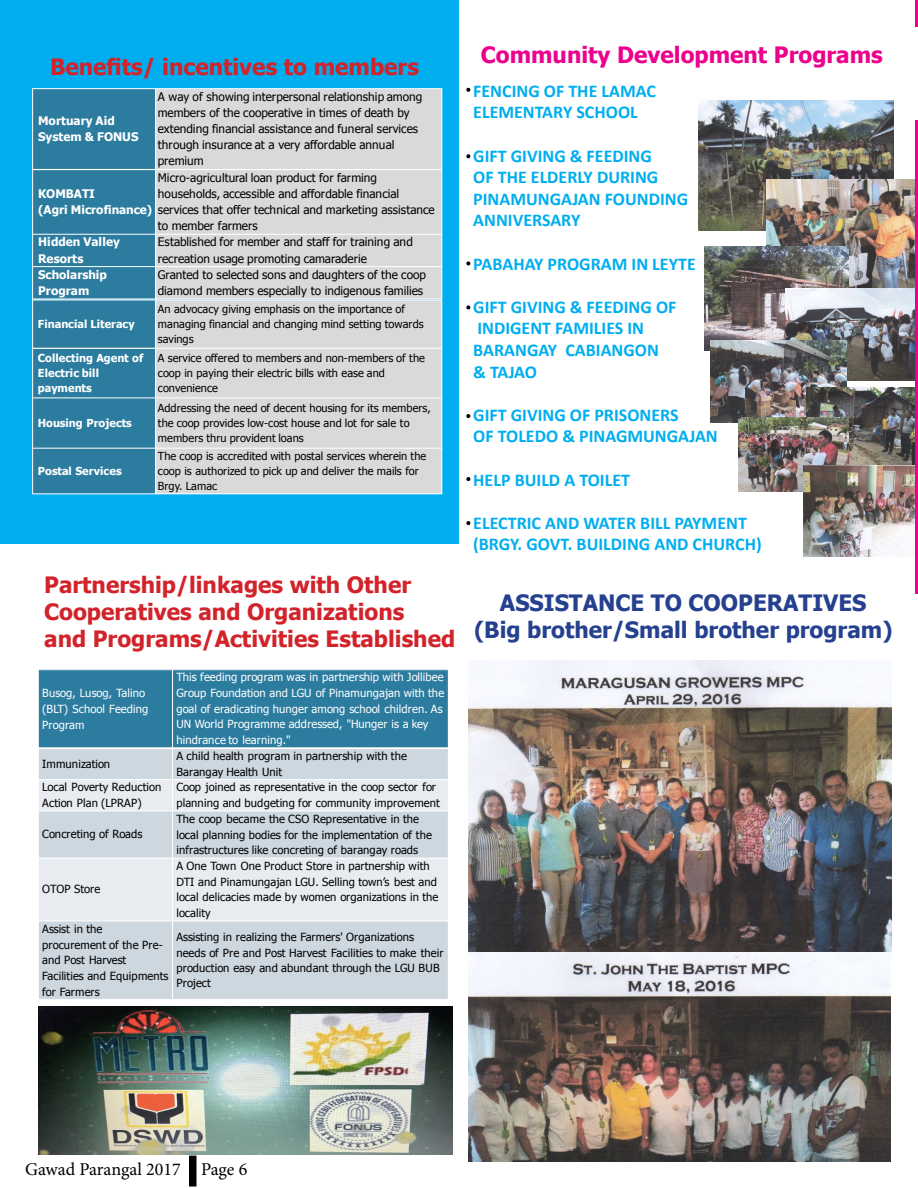
<style>
.page{position:relative;width:918px;height:1188px;background:#fff}
.page>*{position:absolute;margin:0;border:0;box-sizing:border-box;transform-origin:0 0}
.t1{font:700 22.5px/27px "Tahoma";color:#d2232a}
.t2{font:700 22.5px/27px "Tahoma";color:#25408f;text-align:center}
.t3{font:700 22.5px "Tahoma";color:#ec008c}
.t4{font:700 18px/21.6px "Calibri";color:#00aeef}
.t5{font:18px "Minion Pro";color:#000}
.t6{font:11.85px/16.2px "Tahoma";color:#000}
.t7{font:700 11.85px/16.2px "Tahoma";color:#fff}
.t8{font:11.25px/15.8px "Tahoma";letter-spacing:.01em;color:#000}
.t9{font:11.25px/15.8px "Tahoma";letter-spacing:.01em;color:#fff}
.t10{font:10.95px/15.1px "Tahoma";letter-spacing:.005em;color:#000}
.t11{font:700 10.95px/15.1px "Tahoma";color:#fff}
</style>
<div class="page">
<div style="left:189px;top:1156px;width:7px;height:30px;background:#000"></div>
<div style="left:0;top:0;width:459px;height:544px;background:#00aeef"></div>
<div style="left:33px;top:89px;width:123px;height:81px;background:#2c7c9f"></div>
<div style="left:156px;top:89px;width:286px;height:81px;background:#d9d9d9"></div>
<div style="left:33px;top:170px;width:123px;height:64px;background:#2c7c9f"></div>
<div style="left:156px;top:170px;width:286px;height:64px;background:#d9d9d9"></div>
<div style="left:33px;top:234px;width:123px;height:33px;background:#2c7c9f"></div>
<div style="left:156px;top:234px;width:286px;height:33px;background:#d9d9d9"></div>
<div style="left:33px;top:267px;width:123px;height:32px;background:#2c7c9f"></div>
<div style="left:156px;top:267px;width:286px;height:32px;background:#d9d9d9"></div>
<hr style="left:155px;top:88px;width:1px;height:211px;background:#fff">
<hr style="left:32px;top:169px;width:410px;height:1px;background:#fff">
<hr style="left:32px;top:234px;width:410px;height:1px;background:#fff">
<hr style="left:32px;top:266px;width:410px;height:1px;background:#fff">
<hr style="left:32px;top:88px;width:1px;height:211px;background:#fff">
<hr style="left:442px;top:88px;width:1px;height:211px;background:#fff">
<hr style="left:32px;top:88px;width:410px;height:1px;background:#fff">
<hr style="left:32px;top:299px;width:410px;height:1px;background:#fff">
<div style="left:33px;top:300px;width:123px;height:48px;background:#2c7c9f"></div>
<div style="left:156px;top:300px;width:286px;height:48px;background:#d9d9d9"></div>
<div style="left:33px;top:348px;width:123px;height:50px;background:#2c7c9f"></div>
<div style="left:156px;top:348px;width:286px;height:50px;background:#d9d9d9"></div>
<div style="left:33px;top:398px;width:123px;height:50px;background:#2c7c9f"></div>
<div style="left:156px;top:398px;width:286px;height:50px;background:#d9d9d9"></div>
<div style="left:33px;top:448px;width:123px;height:46px;background:#2c7c9f"></div>
<div style="left:156px;top:448px;width:286px;height:46px;background:#d9d9d9"></div>
<hr style="left:155px;top:300px;width:1px;height:194px;background:#fff">
<hr style="left:32px;top:348px;width:410px;height:1px;background:#fff">
<hr style="left:32px;top:398px;width:410px;height:1px;background:#fff">
<hr style="left:32px;top:448px;width:410px;height:1px;background:#fff">
<hr style="left:32px;top:300px;width:1px;height:194px;background:#fff">
<hr style="left:442px;top:300px;width:1px;height:194px;background:#fff">
<hr style="left:32px;top:300px;width:410px;height:1px;background:#fff">
<hr style="left:32px;top:494px;width:410px;height:1px;background:#fff">
<img style="left:698px;top:101px;width:196px;height:129px">
<img style="left:767px;top:180px;width:148px;height:108px">
<img style="left:704px;top:247px;width:145px;height:104px">
<img style="left:785px;top:288px;width:130px;height:92px">
<img style="left:711px;top:340px;width:135px;height:83px">
<img style="left:807px;top:388px;width:108px;height:78px">
<img style="left:738px;top:418px;width:111px;height:74px">
<img style="left:804px;top:466px;width:111px;height:91px">
<svg style="left:466px;top:88px;width:4px;height:4px"></svg>
<svg style="left:466px;top:154px;width:4px;height:4px"></svg>
<svg style="left:466px;top:261px;width:4px;height:5px"></svg>
<svg style="left:466px;top:305px;width:4px;height:5px"></svg>
<svg style="left:466px;top:414px;width:4px;height:4px"></svg>
<svg style="left:466px;top:477px;width:4px;height:4px"></svg>
<svg style="left:466px;top:521px;width:4px;height:4px"></svg>
<div style="left:38px;top:670px;width:135px;height:78px;background:#2c7c9f"></div>
<div style="left:173px;top:670px;width:275px;height:78px;background:#2c7c9f"></div>
<div style="left:38px;top:748px;width:135px;height:32px;background:#cdd7df"></div>
<div style="left:173px;top:748px;width:275px;height:32px;background:#cdd7df"></div>
<div style="left:38px;top:780px;width:135px;height:31px;background:#e8ecf0"></div>
<div style="left:173px;top:780px;width:275px;height:31px;background:#e8ecf0"></div>
<div style="left:38px;top:811px;width:135px;height:47px;background:#cdd7df"></div>
<div style="left:173px;top:811px;width:275px;height:47px;background:#cdd7df"></div>
<div style="left:38px;top:858px;width:135px;height:63px;background:#e8ecf0"></div>
<div style="left:173px;top:858px;width:275px;height:63px;background:#e8ecf0"></div>
<div style="left:38px;top:921px;width:135px;height:78px;background:#cdd7df"></div>
<div style="left:173px;top:921px;width:275px;height:78px;background:#cdd7df"></div>
<hr style="left:172px;top:669px;width:1px;height:331px;background:#fff">
<hr style="left:38px;top:747px;width:411px;height:2px;background:#fff">
<hr style="left:38px;top:779px;width:411px;height:1px;background:#fff">
<hr style="left:38px;top:811px;width:411px;height:1px;background:#fff">
<hr style="left:38px;top:858px;width:411px;height:1px;background:#fff">
<hr style="left:38px;top:921px;width:411px;height:1px;background:#fff">
<hr style="left:38px;top:669px;width:1px;height:331px;background:#fff">
<img style="left:38px;top:1006px;width:414px;height:149px">
<img style="left:468px;top:661px;width:423px;height:500px">
<hr style="left:915px;top:121px;width:3px;height:473px;background:#ec008c">
<hr style="left:915px;top:0;width:3px;height:27px;background:#ec008c">
<h1 class="t1" style="left:50px;top:52px;width:370px">Benefits/ incentives to members</h1>
<p class="t7" style="left:38px;top:112px;width:102px">Mortuary Aid<br>System &amp; FONUS</p>
<p class="t6" style="left:158px;top:88px;width:266px">A way of showing interpersonal relationship among members of the cooperative in times of death by extending financial assistance and funeral services through insurance at a very affordable annual premium</p>
<p class="t6" style="left:158px;top:169px;width:278px">Micro-agricultural loan product for farming households, accessible and affordable financial services that offer technical and marketing assistance to member farmers</p>
<p class="t7" style="left:38px;top:185px;width:116px">KOMBATI<br>(Agri Microfinance)</p>
<p class="t7" style="left:38px;top:233px;width:83px">Hidden Valley<br>Resorts</p>
<p class="t6" style="left:158px;top:233px;width:257px">Established for member and staff for training and recreation usage promoting camaraderie</p>
<p class="t7" style="left:38px;top:266px;width:70px">Scholarship<br>Program</p>
<p class="t6" style="left:158px;top:266px;width:270px">Granted to selected sons and daughters of the coop diamond members especially to indigenous families</p>
<p class="t11" style="left:38px;top:316px;width:98px">Financial Literacy</p>
<p class="t10" style="left:158px;top:301px;width:267px">An advocacy giving emphasis on the importance of managing financial and changing mind setting towards savings</p>
<p class="t11" style="left:38px;top:349px;width:107px">Collecting Agent of<br>Electric bill payments</p>
<p class="t10" style="left:158px;top:350px;width:269px">A service offered to members and non-members of the coop in paying their electric bills with ease and convenience</p>
<p class="t11" style="left:38px;top:415px;width:96px">Housing Projects</p>
<p class="t10" style="left:158px;top:400px;width:274px">Addressing the need of decent housing for its members, the coop provides low-cost house and lot for sale to members thru provident loans</p>
<p class="t11" style="left:38px;top:463px;width:85px">Postal Services</p>
<p class="t10" style="left:158px;top:447px;width:270px">The coop is accredited with postal services wherein the coop is authorized to pick up and deliver the mails for<br>Brgy. Lamac</p>
<h1 class="t1" style="left:44px;top:570px;width:413px">Partnership/linkages with Other<br>Cooperatives and Organizations<br>and Programs/Activities Established</h1>
<p class="t9" style="left:42px;top:685px;width:108px">Busog, Lusog, Talino (BLT) School Feeding<br>Program</p>
<p class="t9" style="left:176px;top:669px;width:269px">This feeding program was in partnership with Jollibee Group Foundation and LGU of Pinamungajan with the goal of eradicating hunger among school children. As UN World Programme addressed, "Hunger is a key hindrance to learning."</p>
<p class="t8" style="left:42px;top:755px;width:70px">Immunization</p>
<p class="t8" style="left:176px;top:747px;width:232px">A child health program in partnership with the<br>Barangay Health Unit</p>
<p class="t8" style="left:42px;top:779px;width:121px">Local Poverty Reduction<br>Action Plan (LPRAP)</p>
<p class="t8" style="left:176px;top:779px;width:265px">Coop joined as representative in the coop sector for planning and budgeting for community improvement</p>
<p class="t8" style="left:42px;top:826px;width:102px">Concreting of Roads</p>
<p class="t8" style="left:176px;top:810px;width:257px">The coop became the CSO Representative in the local planning bodies for the implementation of the infrastructures like concreting of barangay roads</p>
<p class="t8" style="left:42px;top:881px;width:60px">OTOP Store</p>
<p class="t8" style="left:176px;top:857px;width:264px">A One Town One Product Store in partnership with DTI and Pinamungajan LGU. Selling town’s best and local delicacies made by women organizations in the locality</p>
<p class="t8" style="left:42px;top:920px;width:128px">Assist in the procurement of the Pre&shy;and Post Harvest<br>Facilities and Equipments for Farmers</p>
<p class="t8" style="left:176px;top:928px;width:269px">Assisting in realizing the Farmers' Organizations needs of Pre and Post Harvest Facilities to make their production easy and abundant through the LGU BUB Project</p>
<h1 class="t3" style="left:481px;top:39px;width:404px">Community Development Programs</h1>
<h2 class="t4" style="left:473px;top:80px;width:184px">FENCING OF THE LAMAC<br>ELEMENTARY SCHOOL</h2>
<h2 class="t4" style="left:473px;top:145px;width:216px">GIFT GIVING &amp; FEEDING<br>OF THE ELDERLY DURING<br>PINAMUNGAJAN FOUNDING<br>ANNIVERSARY</h2>
<h2 class="t4" style="left:473px;top:253px;width:224px">PABAHAY PROGRAM IN LEYTE</h2>
<h2 class="t4" style="left:473px;top:296px;width:205px">GIFT GIVING &amp; FEEDING OF<br>INDIGENT FAMILIES IN<br>BARANGAY CABIANGON<br>&amp; TAJAO</h2>
<h2 class="t4" style="left:473px;top:404px;width:246px">GIFT GIVING OF PRISONERS<br>OF TOLEDO &amp; PINAGMUNGAJAN</h2>
<h2 class="t4" style="left:473px;top:469px;width:158px">HELP BUILD A TOILET</h2>
<h2 class="t4" style="left:473px;top:512px;width:290px">ELECTRIC AND WATER BILL PAYMENT (BRGY. GOVT. BUILDING AND CHURCH)</h2>
<h1 class="t2" style="left:474px;top:588px;width:420px">ASSISTANCE TO COOPERATIVES (Big brother/Small brother program)</h1>
<h2 class="t5" style="left:25px;top:1157px;width:224px">Gawad Parangal 2017 Page 6</h2>
</div>
